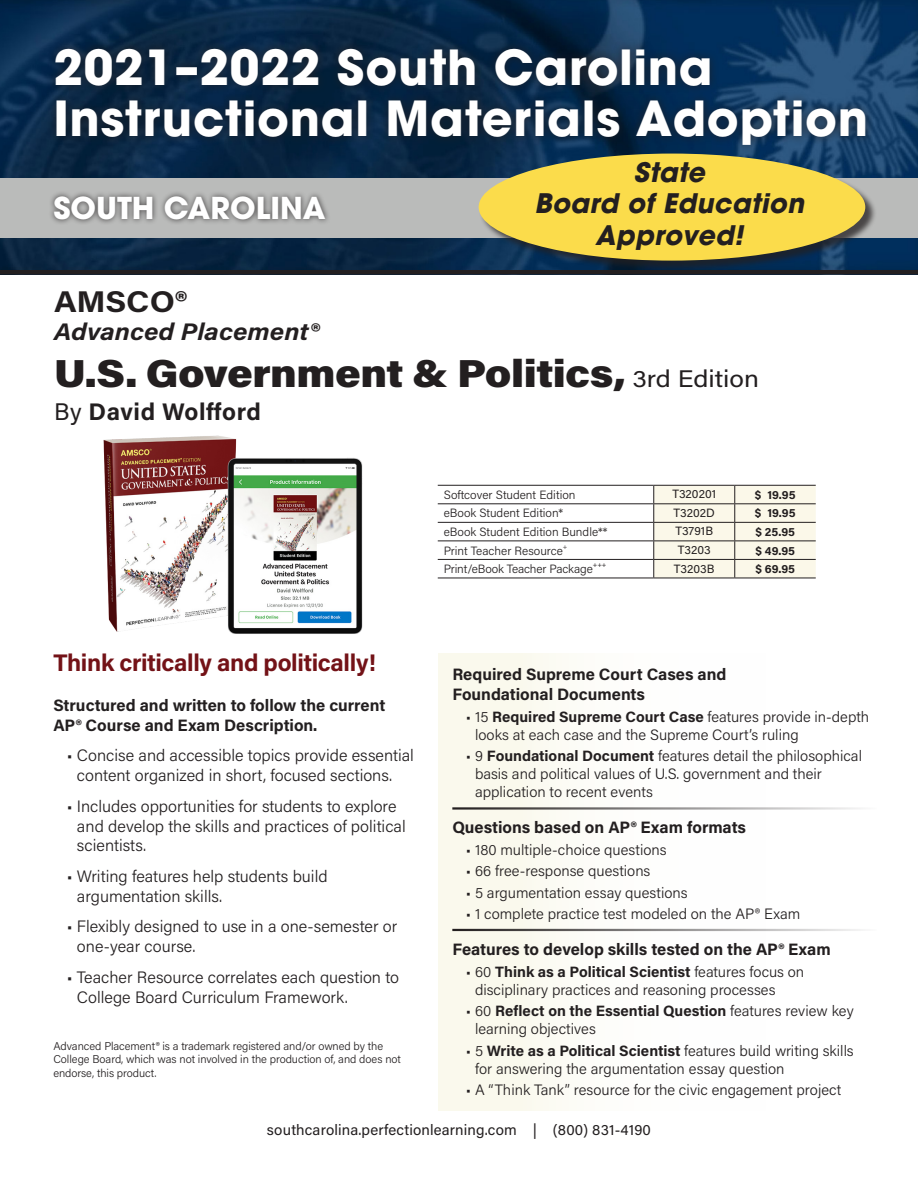
<style>
.page{position:relative;width:918px;height:1188px;background:#fff}
.page>*{position:absolute;margin:0;border:0;box-sizing:border-box;transform-origin:0 0}
.t1{font:700 48px/51px "ITC Avant Garde Pro";letter-spacing:.015em;color:#fff}
.t2{font:900 39px "Acumin Pro";letter-spacing:-.01em;color:#231f20;scale:1.1 1}
.t3{font:700 30px "ITC Avant Garde Pro";color:#fff}
.p_body_head{font:700 30px "Acumin Pro";letter-spacing:-.005em;color:#231f20;scale:1.1 1}
.t4{font:italic 700 26.7px/31.2px "ITC Avant Garde Pro";letter-spacing:.015em;color:#231f20;text-align:center}
.p_body{font:700 24px "Acumin Pro";letter-spacing:-.015em;color:#731217}
.t5{font:italic 700 24px "Acumin Pro";color:#231f20;scale:1.1 1}
.t6{font:700 24px "Acumin Pro";letter-spacing:.015em;color:#231f20}
.p_bulleted_list{font:300 16.5px/19.8px "Acumin Pro";color:#231f20}
.p_bulleted_list-2{font:700 16.5px/19.8px "Acumin Pro";color:#231f20}
.p_bulleted_list-3{font:300 15px/18px "Acumin Pro";color:#231f20}
.t7{font:15px "Acumin Pro";letter-spacing:.01em;color:#231f20}
.chart-body{font:300 12px "Acumin Pro";color:#231f20}
.t8{font:12px "Acumin Pro";color:#231f20}
.t9{font:700 12px "Acumin Pro";color:#231f20}
.p_bulleted_list-4{font:300 11.25px/13.5px "Acumin Pro";letter-spacing:-.005em;color:#231f20}
.t10{font:6.6px "Acumin Pro";color:#231f20}
.t11{font:300 6.6px "Acumin Pro";color:#231f20}
.s1{font-weight:400;font-size:24px}
.s2{font-weight:400}
.s3{font-weight:700}
</style>
<div class="page">
<div style="left:438px;top:653px;width:480px;height:458px;background:linear-gradient(to right,#faf9ee,#fff)"></div>
<hr style="left:452px;top:807px;width:425px;height:3px;background:#231f20">
<hr style="left:452px;top:929px;width:425px;height:2px;background:#231f20">
<img style="left:0;top:0;width:918px;height:270px">
<div style="left:46px;top:39px;width:829px;height:115px;background:#231f20;opacity:.75"></div>
<hr style="left:0;top:270px;width:918px;height:4px;background:#231f20">
<div style="left:0;top:178px;width:918px;height:60px;background:#babbba"></div>
<div style="left:49px;top:190px;width:282px;height:35px;background:#231f20;opacity:.75"></div>
<div style="left:479px;top:154px;width:398px;height:118px;background:#231f20;opacity:.75"></div>
<div style="left:479px;top:154px;width:386px;height:107px;background:#fbdc4b;border-radius:50%"></div>
<hr style="left:438px;top:578px;width:216px;height:1px;background:#231f20">
<hr style="left:654px;top:578px;width:81px;height:1px;background:#231f20">
<hr style="left:735px;top:578px;width:81px;height:1px;background:#231f20">
<svg style="left:438px;top:485px;width:378px;height:93px"></svg>
<hr style="left:438px;top:541px;width:216px;height:1px;background:#231f20">
<hr style="left:654px;top:541px;width:81px;height:1px;background:#231f20">
<hr style="left:735px;top:541px;width:81px;height:1px;background:#231f20">
<hr style="left:438px;top:559px;width:216px;height:1px;background:#231f20">
<hr style="left:654px;top:559px;width:81px;height:1px;background:#231f20">
<hr style="left:735px;top:559px;width:81px;height:1px;background:#231f20">
<img style="left:103px;top:435px;width:260px;height:199px">
<p class="t1" style="left:53px;top:41px;width:816px">2021–2022 South Carolina<br>Instructional Materials Adoption</p>
<p class="t3" style="left:53px;top:188px;width:274px">SOUTH CAROLINA</p>
<p class="t4" style="left:534px;top:156px;width:271px">State<br>Board of Education<br>Approved!</p>
<p class="p_body_head" style="left:54px;top:280px;width:122px">AMSCO®</p>
<p class="t5" style="left:54px;top:315px;width:242px">Advanced Placement®</p>
<p class="t2" style="left:54px;top:346px;width:642px">U.S. Government &amp; Politics, <span class="s1">3rd Edition</span></p>
<p class="t6" style="left:54px;top:395px;width:208px"><span class="s2">By</span> David Wolfford</p>
<p class="p_body" style="left:53px;top:645px;width:324px">Think critically and politically!</p>
<p class="p_bulleted_list-2" style="left:53px;top:695px;width:334px">Structured and written to follow the current<br>AP® Course and Exam Description.</p>
<p class="p_bulleted_list" style="left:77px;top:745px;width:338px;text-indent:-10px">• Concise and accessible topics provide essential content organized in short, focused sections.</p>
<p class="p_bulleted_list" style="left:77px;top:795px;width:330px;text-indent:-10px">• Includes opportunities for students to explore and develop the skills and practices of political scientists.</p>
<p class="p_bulleted_list" style="left:77px;top:866px;width:252px;text-indent:-10px">• Writing features help students build argumentation skills.</p>
<p class="p_bulleted_list" style="left:77px;top:916px;width:322px;text-indent:-10px">• Flexibly designed to use in a one-semester or one-year course.</p>
<p class="p_bulleted_list" style="left:77px;top:966px;width:324px;text-indent:-10px">• Teacher Resource correlates each question to<br>College Board Curriculum Framework.</p>
<p class="p_bulleted_list-4" style="left:53px;top:1039px;width:349px">Advanced Placement® is a trademark registered and/or owned by the<br>College Board, which was not involved in the production of, and does not endorse, this product.</p>
<p class="chart-body" style="left:444px;top:486px;width:133px">Softcover Student Edition</p>
<p class="t8" style="left:672px;top:486px;width:45px">T320201</p>
<p class="t9" style="left:755px;top:486px;width:42px">$ 19.95</p>
<p class="chart-body" style="left:444px;top:505px;width:121px">eBook Student Edition*</p>
<p class="t8" style="left:674px;top:504px;width:43px">T3202D</p>
<p class="t9" style="left:755px;top:505px;width:42px">$ 19.95</p>
<p class="chart-body" style="left:444px;top:524px;width:165px">eBook Student Edition Bundle**</p>
<p class="t8" style="left:675px;top:523px;width:39px">T3791B</p>
<p class="t9" style="left:755px;top:523px;width:41px">$ 25.95</p>
<p class="chart-body" style="left:444px;top:542px;width:121px">Print Teacher Resource</p>
<p class="t11" style="left:563px;top:542px;width:6px">+</p>
<p class="t8" style="left:678px;top:542px;width:34px">T3203</p>
<p class="t9" style="left:755px;top:542px;width:41px">$ 49.95</p>
<p class="chart-body" style="left:444px;top:561px;width:151px">Print/eBook Teacher Package</p>
<p class="t10" style="left:593px;top:560px;width:15px">+++</p>
<p class="t8" style="left:674px;top:560px;width:42px">T3203B</p>
<p class="t9" style="left:755px;top:560px;width:41px">$ 69.95</p>
<p class="p_bulleted_list-2" style="left:452px;top:664px;width:276px">Required Supreme Court Cases and<br>Foundational Documents</p>
<p class="p_bulleted_list-3" style="left:475px;top:707px;width:396px;text-indent:-9px">• 15 <span class="s3">Required Supreme Court Case</span> features provide in-depth looks at each case and the Supreme Court’s ruling</p>
<p class="p_bulleted_list-3" style="left:475px;top:746px;width:388px;text-indent:-9px">• 9 <span class="s3">Foundational Document</span> features detail the philosophical basis and political values of U.S. government and their application to recent events</p>
<p class="p_bulleted_list-2" style="left:452px;top:817px;width:295px">Questions based on AP® Exam formats</p>
<p class="p_bulleted_list-3" style="left:466px;top:840px;width:202px">• 180 multiple-choice questions</p>
<p class="p_bulleted_list-3" style="left:466px;top:861px;width:186px">• 66 free-response questions</p>
<p class="p_bulleted_list-3" style="left:466px;top:883px;width:223px">• 5 argumentation essay questions</p>
<p class="p_bulleted_list-3" style="left:466px;top:904px;width:336px">• 1 complete practice test modeled on the AP® Exam</p>
<p class="p_bulleted_list-2" style="left:452px;top:939px;width:380px">Features to develop skills tested on the AP® Exam</p>
<p class="p_bulleted_list-3" style="left:475px;top:962px;width:331px;text-indent:-9px">• 60 <span class="s3">Think as a Political Scientist</span> features focus on disciplinary practices and reasoning processes</p>
<p class="p_bulleted_list-3" style="left:475px;top:1001px;width:380px;text-indent:-9px">• 60 <span class="s3">Reflect on the Essential Question</span> features review key learning objectives</p>
<p class="p_bulleted_list-3" style="left:475px;top:1041px;width:380px;text-indent:-9px">• 5 <span class="s3">Write as a Political Scientist</span> features build writing skills for answering the argumentation essay question</p>
<p class="p_bulleted_list-3" style="left:466px;top:1080px;width:377px">• A “Think Tank” resource for the civic engagement project</p>
<p class="t7" style="left:267px;top:1119px;width:386px">southcarolina.perfectionlearning.com | (800) 831-4190</p>
</div>
